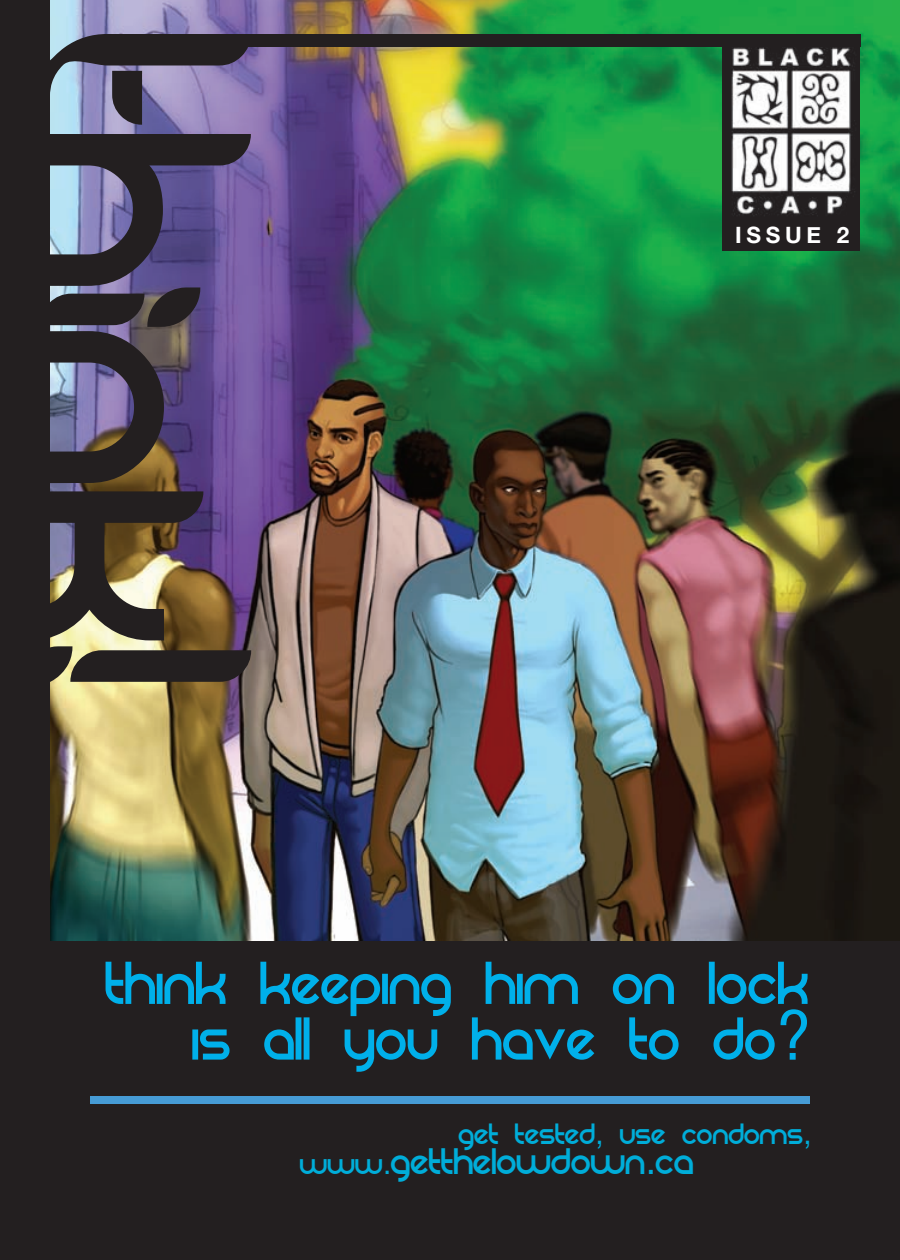
<style>
.page{position:relative;width:900px;height:1260px;background:#231f20}
.page>*{position:absolute;margin:0;border:0;box-sizing:border-box;transform-origin:0 0}
.t1{font:67.25px/55.8px "REZ";color:#00b0ea;text-align:right}
.t2{font:41.25px "REZ";color:#00add9}
.t3{font:32.75px "REZ";color:#00add9}
.t4{font:700 22.5px "Helvetica Neue";letter-spacing:.21em;color:#fff}
.s1{font-family:"Helvetica";font-stretch:condensed}
.s2{font-size:32.75px}
.s3{font-family:"Helvetica";font-stretch:condensed;font-size:32.75px}
</style>
<div class="page">
<img style="left:50px;top:0;width:850px;height:941px">
<svg style="left:50px;top:34px;width:201px;height:457px"></svg>
<svg style="left:50px;top:491px;width:201px;height:195px"></svg>
<svg style="left:50px;top:134px;width:201px;height:349px"></svg>
<div style="left:722px;top:34px;width:138px;height:217px;background:#231f20"></div>
<img style="left:731px;top:47px;width:122px;height:169px">
<div style="left:205px;top:34px;width:655px;height:12px;background:#231f20"></div>
<div style="left:90px;top:1097px;width:720px;height:7px;background:#469bd5"></div>
<p class="t4" style="left:735px;top:221px;width:116px">ISSUE 2</p>
<p class="t1" style="left:106px;top:962px;width:705px">THINK Keeping him on lock is all you have to do<span class="s1">?</span></p>
<p class="t3" style="left:459px;top:1123px;width:354px">Get tested<span class="s1">,</span> Use condoms<span class="s1">,</span></p>
<p class="t2" style="left:300px;top:1148px;width:395px"><span class="s2">www</span><span class="s3">.</span>getthelowdown<span class="s1">.</span>ca</p>
</div>
